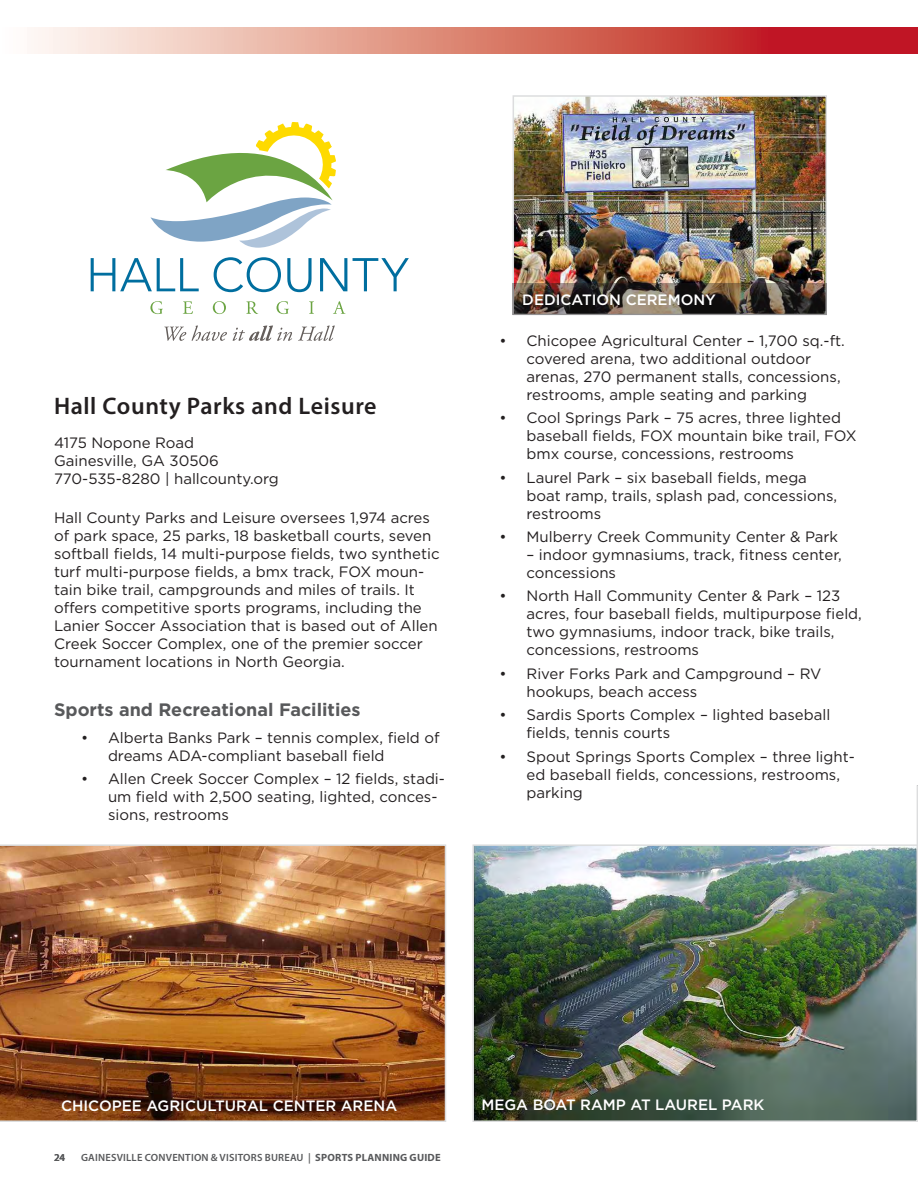
<style>
.page{position:relative;width:918px;height:1188px;background:#fff}
.page>*{position:absolute;margin:0;border:0;box-sizing:border-box;transform-origin:0 0}
.t1{font:600 24px "Myriad Pro";letter-spacing:.025em;color:#231f20}
.t2{font:700 18px "Gotham";color:#58595b}
.t3{font:15px/18px "Gotham";color:#231f20}
.t4{font:500 15px "Gotham";color:#fff}
.t5{font:600 10.5px "Myriad Pro";letter-spacing:.02em;color:#58595b}
.s1{font-weight:700}
</style>
<div class="page">
<svg style="left:31px;top:27px;width:886px;height:27px;background:#da7d76"></svg>
<svg style="left:91px;top:258px;width:108px;height:33px"></svg>
<svg style="left:214px;top:257px;width:67px;height:35px"></svg>
<svg style="left:287px;top:258px;width:25px;height:34px"></svg>
<svg style="left:320px;top:258px;width:27px;height:33px"></svg>
<svg style="left:353px;top:258px;width:56px;height:33px"></svg>
<svg style="left:150px;top:301px;width:13px;height:13px"></svg>
<svg style="left:183px;top:301px;width:10px;height:13px"></svg>
<svg style="left:213px;top:301px;width:13px;height:13px"></svg>
<svg style="left:246px;top:301px;width:12px;height:13px"></svg>
<svg style="left:277px;top:301px;width:12px;height:13px"></svg>
<svg style="left:309px;top:301px;width:5px;height:13px"></svg>
<svg style="left:333px;top:301px;width:12px;height:13px"></svg>
<svg style="left:164px;top:326px;width:63px;height:15px"></svg>
<svg style="left:233px;top:326px;width:59px;height:15px"></svg>
<svg style="left:298px;top:326px;width:37px;height:15px"></svg>
<svg style="left:151px;top:122px;width:185px;height:126px"></svg>
<svg style="left:917px;top:785px;width:1px;height:59px"></svg>
<img style="left:516px;top:98px;width:308px;height:185px">
<div style="left:513px;top:95px;width:314px;height:220px;border:2px solid #dcddde"></div>
<img style="left:0;top:844px;width:446px;height:278px">
<img style="left:475px;top:847px;width:440px;height:272px">
<div style="left:472px;top:844px;width:446px;height:278px;border:2px solid #dcddde"></div>
<img style="left:515px;top:286px;width:310px;height:27px">
<div style="left:512px;top:283px;width:316px;height:33px;border:2px solid #dcddde"></div>
<h1 class="t1" style="left:54px;top:391px;width:324px">Hall County Parks and Leisure</h1>
<p class="t3" style="left:54px;top:433px;width:226px">4175 Nopone Road<br>Gainesville, GA 30506<br>770-535-8280 | hallcounty.org</p>
<p class="t3" style="left:54px;top:508px;width:387px">Hall County Parks and Leisure oversees 1,974 acres of park space, 25 parks, 18 basketball courts, seven softball fields, 14 multi-purpose fields, two synthetic turf multi-purpose fields, a bmx track, FOX moun&shy;tain bike trail, campgrounds and miles of trails. It offers competitive sports programs, including the Lanier Soccer Association that is based out of Allen Creek Soccer Complex, one of the premier soccer tournament locations in North Georgia.</p>
<p class="t2" style="left:54px;top:697px;width:308px">Sports and Recreational Facilities</p>
<p class="t3" style="left:108px;top:728px;width:333px;text-indent:-27px">• Alberta Banks Park – tennis complex, field of dreams ADA-compliant baseball field</p>
<p class="t3" style="left:108px;top:769px;width:339px;text-indent:-27px">• Allen Creek Soccer Complex – 12 fields, stadi&shy;um field with 2,500 seating, lighted, conces&shy;sions, restrooms</p>
<p class="t4" style="left:522px;top:290px;width:195px">DEDICATION CEREMONY</p>
<p class="t3" style="left:526px;top:331px;width:320px;text-indent:-27px">• Chicopee Agricultural Center – 1,700 sq.-ft. covered arena, two additional outdoor arenas, 270 permanent stalls, concessions, restrooms, ample seating and parking</p>
<p class="t3" style="left:526px;top:409px;width:332px;text-indent:-27px">• Cool Springs Park – 75 acres, three lighted baseball fields, FOX mountain bike trail, FOX bmx course, concessions, restrooms</p>
<p class="t3" style="left:526px;top:468px;width:312px;text-indent:-27px">• Laurel Park – six baseball fields, mega boat ramp, trails, splash pad, concessions, restrooms</p>
<p class="t3" style="left:500px;top:527px;width:340px">• Mulberry Creek Community Center &amp; Park</p>
<p class="t3" style="left:526px;top:545px;width:317px">– indoor gymnasiums, track, fitness center, concessions</p>
<p class="t3" style="left:526px;top:587px;width:337px;text-indent:-27px">• North Hall Community Center &amp; Park – 123 acres, four baseball fields, multipurpose field, two gymnasiums, indoor track, bike trails, concessions, restrooms</p>
<p class="t3" style="left:526px;top:664px;width:296px;text-indent:-27px">• River Forks Park and Campground – RV hookups, beach access</p>
<p class="t3" style="left:526px;top:706px;width:305px;text-indent:-27px">• Sardis Sports Complex – lighted baseball fields, tennis courts</p>
<p class="t3" style="left:526px;top:747px;width:330px;text-indent:-27px">• Spout Springs Sports Complex – three light&shy;ed baseball fields, concessions, restrooms, parking</p>
<p class="t4" style="left:61px;top:1096px;width:338px">CHICOPEE AGRICULTURAL CENTER ARENA</p>
<p class="t4" style="left:481px;top:1095px;width:285px">MEGA BOAT RAMP AT LAUREL PARK</p>
<p class="t5" style="left:54px;top:1151px;width:13px">24</p>
<p class="t5" style="left:81px;top:1151px;width:361px">GAINESVILLE CONVENTION &amp; VISITORS BUREAU | <span class="s1">SPORTS PLANNING GUIDE</span></p>
</div>
